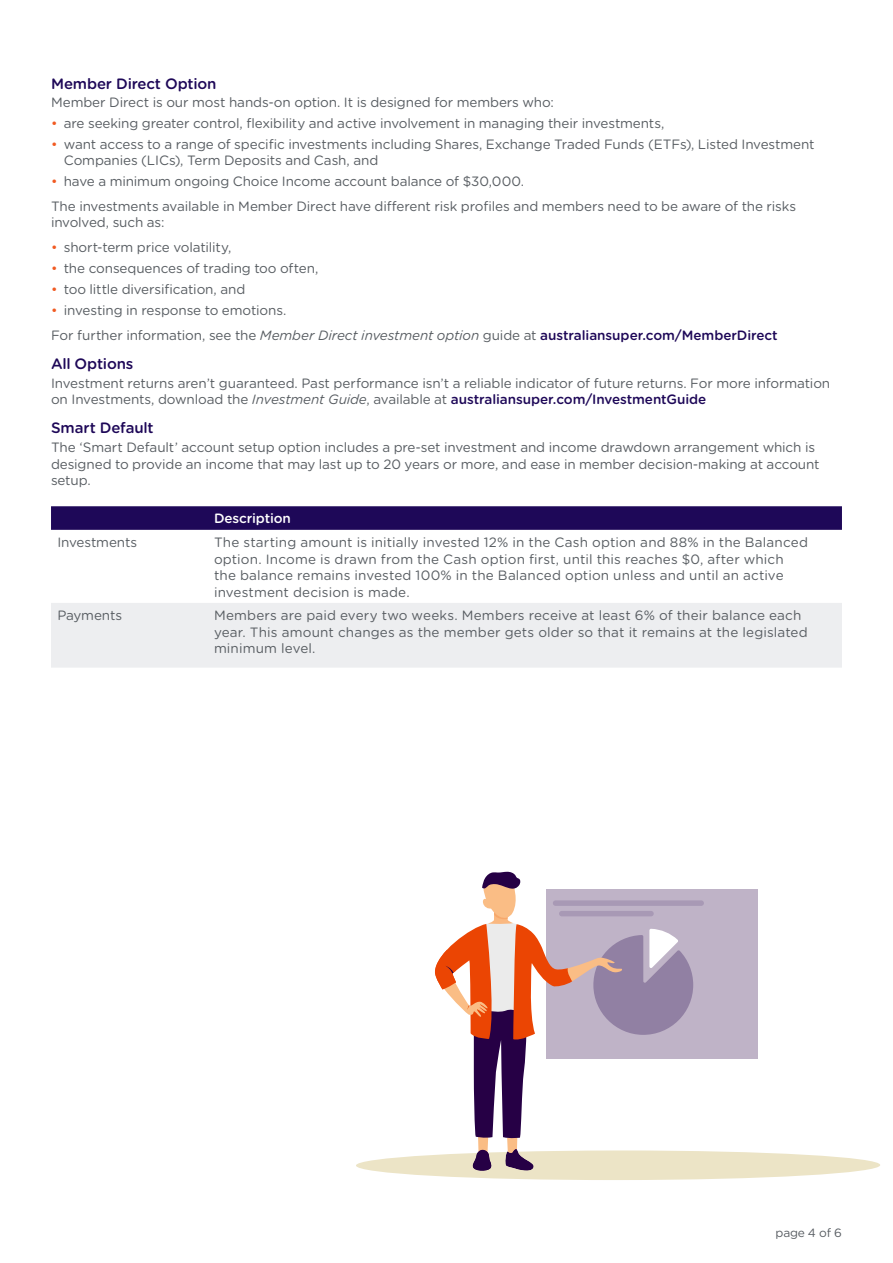
<style>
.page{position:relative;width:893px;height:1263px;background:#fff}
.page>*{position:absolute;margin:0;border:0;box-sizing:border-box;transform-origin:0 0}
.t1{font:500 15px "Gotham Rounded";letter-spacing:-.01em;color:#1e0858}
.t2{font:13.5px/16.5px "Gotham Rounded";letter-spacing:-.005em;color:#585d62}
.t3{font:500 13.5px "Gotham Rounded";letter-spacing:-.01em;color:#fff}
.t4{font:12px "Gotham Rounded";letter-spacing:-.02em;color:#585d62}
.s1{color:#f15a22}
.s2{font-style:italic}
.s3{font-weight:500;color:#1e0858}
</style>
<div class="page">
<svg style="left:51px;top:506px;width:791px;height:24px;background:#220c5b"></svg>
<div style="left:51px;top:603px;width:791px;height:65px;background:#edeef0"></div>
<div style="left:356px;top:1150px;width:524px;height:30px;background:#ece4c6;border-radius:50%"></div>
<div style="left:546px;top:889px;width:212px;height:169px;background:#bfb3c7"></div>
<div style="left:553px;top:900px;width:151px;height:6px;background:#a899b5;border-radius:3px"></div>
<svg style="left:435px;top:872px;width:258px;height:299px"></svg>
<p class="t1" style="left:51px;top:73px;width:167px">Member Direct Option</p>
<p class="t2" style="left:51px;top:94px;width:504px">Member Direct is our most hands-on option. It is designed for members who:</p>
<p class="t2" style="left:51px;top:114px;width:615px"><span class="s1">•</span> are seeking greater control, flexibility and active involvement in managing their investments,</p>
<p class="t2" style="left:64px;top:135px;width:752px;text-indent:-13px"><span class="s1">•</span> want access to a range of specific investments including Shares, Exchange Traded Funds (ETFs), Listed Investment<br>Companies (LICs), Term Deposits and Cash, and</p>
<p class="t2" style="left:51px;top:168px;width:747px;line-height:25px"><span class="s1">•</span> have a minimum ongoing Choice Income account balance of $30,000.<br>The investments available in Member Direct have different risk profiles and members need to be aware of the risks</p>
<p class="t2" style="left:51px;top:214px;width:115px">involved, such as:</p>
<p class="t2" style="left:51px;top:239px;width:182px"><span class="s1">•</span> short-term price volatility,</p>
<p class="t2" style="left:51px;top:260px;width:269px"><span class="s1">•</span> the consequences of trading too often,</p>
<p class="t2" style="left:51px;top:280px;width:196px"><span class="s1">•</span> too little diversification, and</p>
<p class="t2" style="left:51px;top:297px;width:728px;line-height:25px"><span class="s1">•</span> investing in response to emotions.<br>For further information, see the <span class="s2">Member Direct investment option</span> guide at <span class="s3">australiansuper.com/MemberDirect</span></p>
<p class="t1" style="left:51px;top:353px;width:84px">All Options</p>
<p class="t2" style="left:51px;top:374px;width:781px">Investment returns aren’t guaranteed. Past performance isn’t a reliable indicator of future returns. For more information on Investments, download the <span class="s2">Investment Guide</span>, available at <span class="s3">australiansuper.com/InvestmentGuide</span></p>
<p class="t1" style="left:51px;top:417px;width:104px">Smart Default</p>
<p class="t2" style="left:51px;top:438px;width:770px">The ‘Smart Default’ account setup option includes a pre-set investment and income drawdown arrangement which is designed to provide an income that may last up to 20 years or more, and ease in member decision-making at account setup.</p>
<p class="t3" style="left:214px;top:509px;width:78px">Description</p>
<p class="t2" style="left:57px;top:533px;width:81px">Investments</p>
<p class="t2" style="left:214px;top:533px;width:595px">The starting amount is initially invested 12% in the Cash option and 88% in the Balanced option. Income is drawn from the Cash option first, until this reaches $0, after which the balance remains invested 100% in the Balanced option unless and until an active investment decision is made.</p>
<p class="t2" style="left:57px;top:606px;width:66px">Payments</p>
<p class="t2" style="left:214px;top:606px;width:595px">Members are paid every two weeks. Members receive at least 6% of their balance each year. This amount changes as the member gets older so that it remains at the legislated minimum level.</p>
<p class="t4" style="left:776px;top:1225px;width:68px">page 4 of 6</p>
</div>
